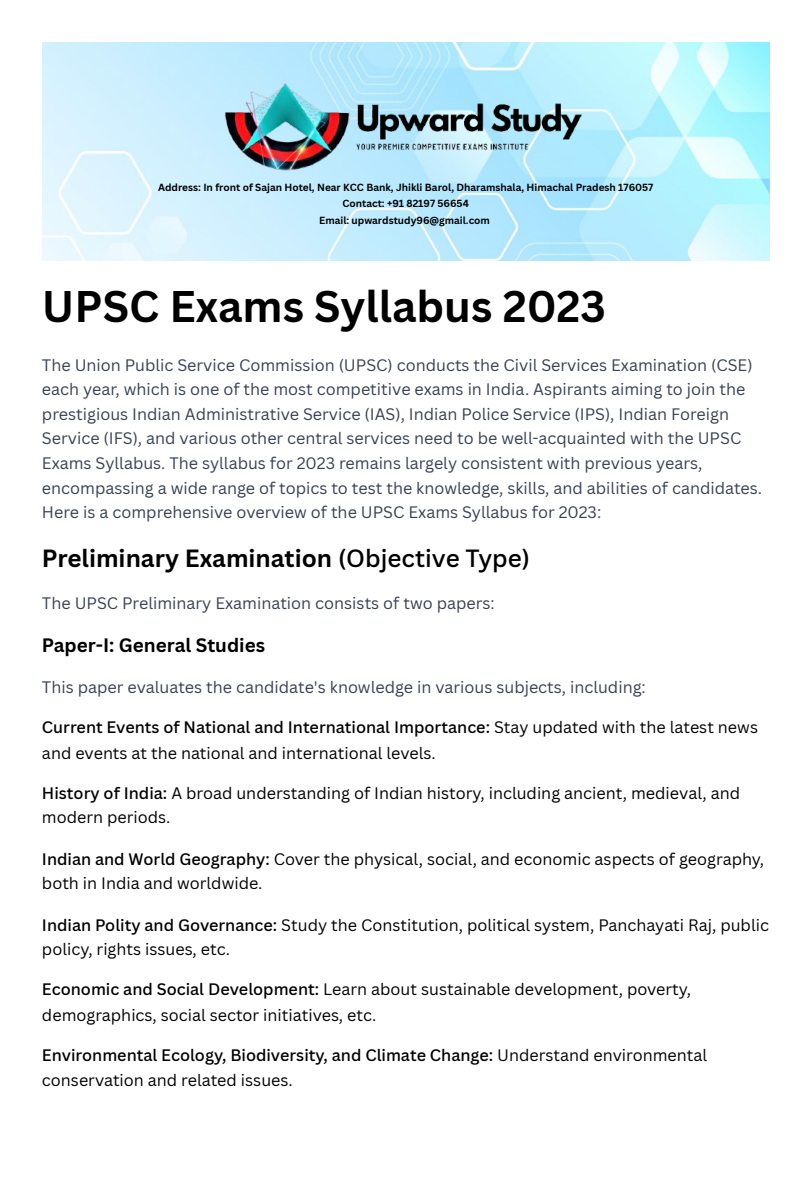
<style>
.page{position:relative;width:810px;height:1181px;background:#fff}
.page>*{position:absolute;margin:0;border:0;box-sizing:border-box;transform-origin:0 0}
.t1{font:700 43.05px "Canva Sans";color:#000}
.t2{font:700 24.3px "Canva Sans";color:#000}
.t3{font:700 18.9px "Canva Sans";color:#000}
.t4{font:16.2px/24.6px "Canva Sans";color:#374151}
.t5{font:16.2px/25.2px "Canva Sans";color:#000}
.t6{font:700 10.05px/16.4px "Canva Sans";color:#000;text-align:center}
.s1{font-weight:500}
</style>
<div class="page">
<img style="left:42px;top:42px;width:727px;height:218px">
<img style="left:223px;top:76px;width:365px;height:105px">
<p class="t6" style="left:158px;top:179px;width:497px">Address: In front of Sajan Hotel, Near KCC Bank, Jhikli Barol, Dharamshala, Himachal Pradesh 176057<br>Contact: +91 82197 56654<br>Email: upwardstudy96@gmail.com</p>
<h1 class="t1" style="left:42px;top:276px;width:565px">UPSC Exams Syllabus 2023</h1>
<p class="t4" style="left:42px;top:352px;width:722px">The Union Public Service Commission (UPSC) conducts the Civil Services Examination (CSE) each year, which is one of the most competitive exams in India. Aspirants aiming to join the prestigious Indian Administrative Service (IAS), Indian Police Service (IPS), Indian Foreign Service (IFS), and various other central services need to be well-acquainted with the UPSC Exams Syllabus. The syllabus for 2023 remains largely consistent with previous years, encompassing a wide range of topics to test the knowledge, skills, and abilities of candidates.<br>Here is a comprehensive overview of the UPSC Exams Syllabus for 2023:</p>
<h2 class="t2" style="left:42px;top:540px;width:490px">Preliminary Examination <span class="s1">(Objective Type)</span></h2>
<p class="t4" style="left:42px;top:590px;width:454px">The UPSC Preliminary Examination consists of two papers:</p>
<p class="t3" style="left:42px;top:631px;width:225px">Paper-I: General Studies</p>
<p class="t4" style="left:42px;top:674px;width:605px">This paper evaluates the candidate's knowledge in various subjects, including:</p>
<p class="t5" style="left:42px;top:714px;width:718px"><span class="s1">Current Events of National and International Importance:</span> Stay updated with the latest news and events at the national and international levels.</p>
<p class="t5" style="left:42px;top:780px;width:700px;line-height:24.3px"><span class="s1">History of India:</span> A broad understanding of Indian history, including ancient, medieval, and modern periods.</p>
<p class="t5" style="left:42px;top:846px;width:724px;line-height:24.3px"><span class="s1">Indian and World Geography:</span> Cover the physical, social, and economic aspects of geography, both in India and worldwide.</p>
<p class="t5" style="left:42px;top:912px;width:729px;line-height:24.3px"><span class="s1">Indian Polity and Governance:</span> Study the Constitution, political system, Panchayati Raj, public policy, rights issues, etc.</p>
<p class="t5" style="left:42px;top:976px;width:651px"><span class="s1">Economic and Social Development:</span> Learn about sustainable development, poverty, demographics, social sector initiatives, etc.</p>
<p class="t5" style="left:42px;top:1042px;width:667px"><span class="s1">Environmental Ecology, Biodiversity, and Climate Change:</span> Understand environmental conservation and related issues.</p>
</div>
